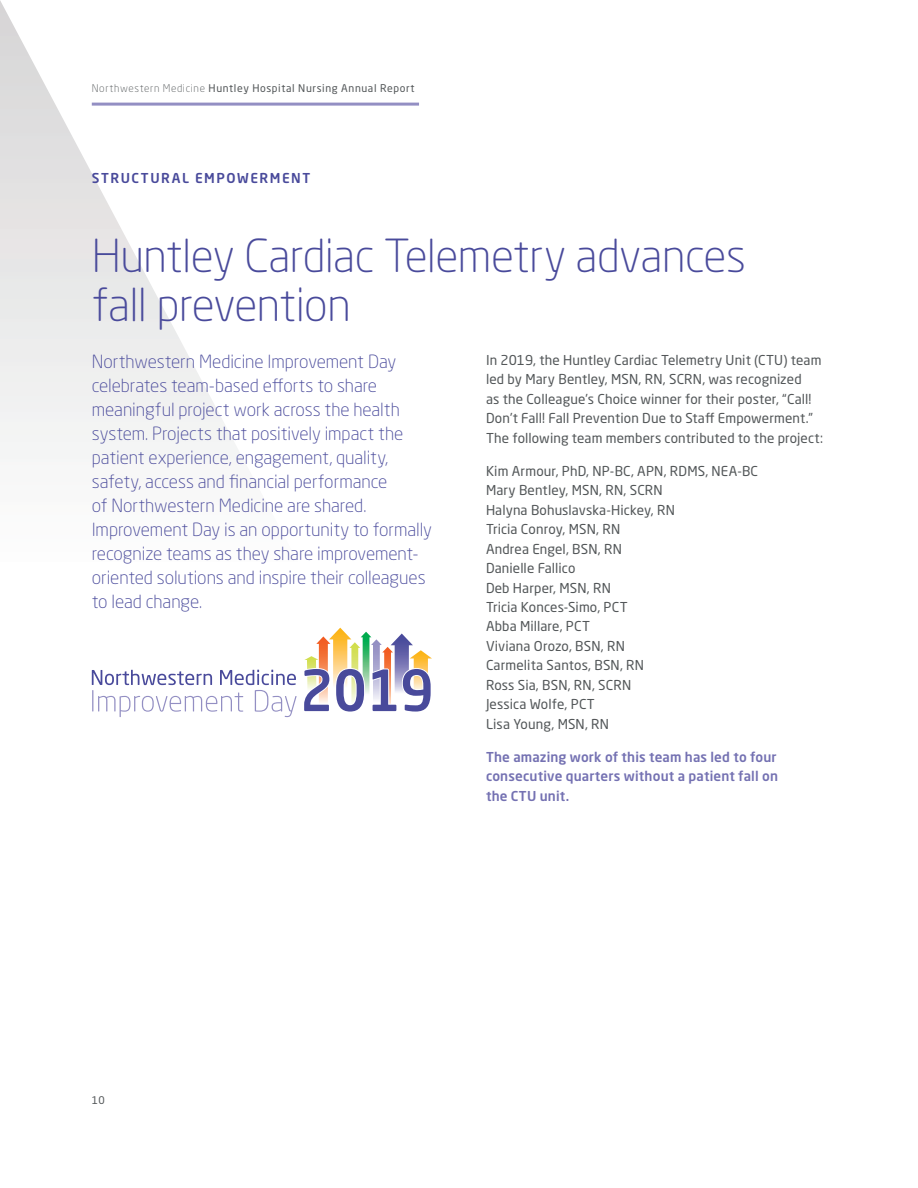
<style>
.page{position:relative;width:918px;height:1188px;background:#fff}
.page>*{position:absolute;margin:0;border:0;box-sizing:border-box;transform-origin:0 0}
.t1{font:300 45px/48px "Neo Sans Pro";letter-spacing:-.015em;color:#494a9b}
.t2{font:300 18px/24px "Neo Sans Pro";letter-spacing:-.005em;color:#494a9b}
.t3{font:13.5px/19.5px "Neo Sans Pro";letter-spacing:.01em;color:#535759}
.t4{font:500 13.5px/19.5px "Neo Sans Pro";letter-spacing:.01em;color:#7471b2;text-align:justify}
.t5{font:500 13.5px "Neo Sans Pro";letter-spacing:.11em;color:#494a9b}
.t6{font:10.5px "Neo Sans Pro";letter-spacing:.06em;color:#535759}
.s1{font-weight:300}
</style>
<div class="page">
<hr style="left:917px;top:0;width:1px;height:1188px;background:#e5e4f1">
<svg style="left:0;top:0;width:419px;height:718px"></svg>
<hr style="left:92px;top:103px;width:327px;height:3px;background:#938fc3">
<svg style="left:92px;top:670px;width:205px;height:47px"></svg>
<svg style="left:303px;top:628px;width:129px;height:90px"></svg>
<p class="t6" style="left:92px;top:82px;width:324px"><span class="s1">Northwestern Medicine</span> Huntley Hospital Nursing Annual Report</p>
<p class="t5" style="left:92px;top:170px;width:220px">STRUCTURAL EMPOWERMENT</p>
<h1 class="t1" style="left:92px;top:232px;width:656px">Huntley Cardiac Telemetry advances fall prevention</h1>
<p class="t2" style="left:92px;top:349px;width:342px">Northwestern Medicine Improvement Day celebrates team-based efforts to share meaningful project work across the health system. Projects that positively impact the patient experience, engagement, quality, safety, access and financial performance<br>of Northwestern Medicine are shared.<br>Improvement Day is an opportunity to formally recognize teams as they share improvement&shy;oriented solutions and inspire their colleagues to lead change.</p>
<p class="t3" style="left:486px;top:350px;width:339px">In 2019, the Huntley Cardiac Telemetry Unit (CTU) team led by Mary Bentley, MSN, RN, SCRN, was recognized<br>as the Colleague’s Choice winner for their poster, “Call!<br>Don’t Fall! Fall Prevention Due to Staff Empowerment.” The following team members contributed to the project:</p>
<p class="t3" style="left:486px;top:461px;width:274px">Kim Armour, PhD, NP-BC, APN, RDMS, NEA-BC<br>Mary Bentley, MSN, RN, SCRN<br>Halyna Bohuslavska-Hickey, RN<br>Tricia Conroy, MSN, RN<br>Andrea Engel, BSN, RN<br>Danielle Fallico<br>Deb Harper, MSN, RN<br>Tricia Konces-Simo, PCT<br>Abba Millare, PCT<br>Viviana Orozo, BSN, RN<br>Carmelita Santos, BSN, RN<br>Ross Sia, BSN, RN, SCRN<br>Jessica Wolfe, PCT<br>Lisa Young, MSN, RN</p>
<p class="t4" style="left:486px;top:747px;width:294px">The amazing work of this team has led to four consecutive quarters without a patient fall on the CTU unit.</p>
<p class="t6" style="left:92px;top:1094px;width:15px">10</p>
</div>
